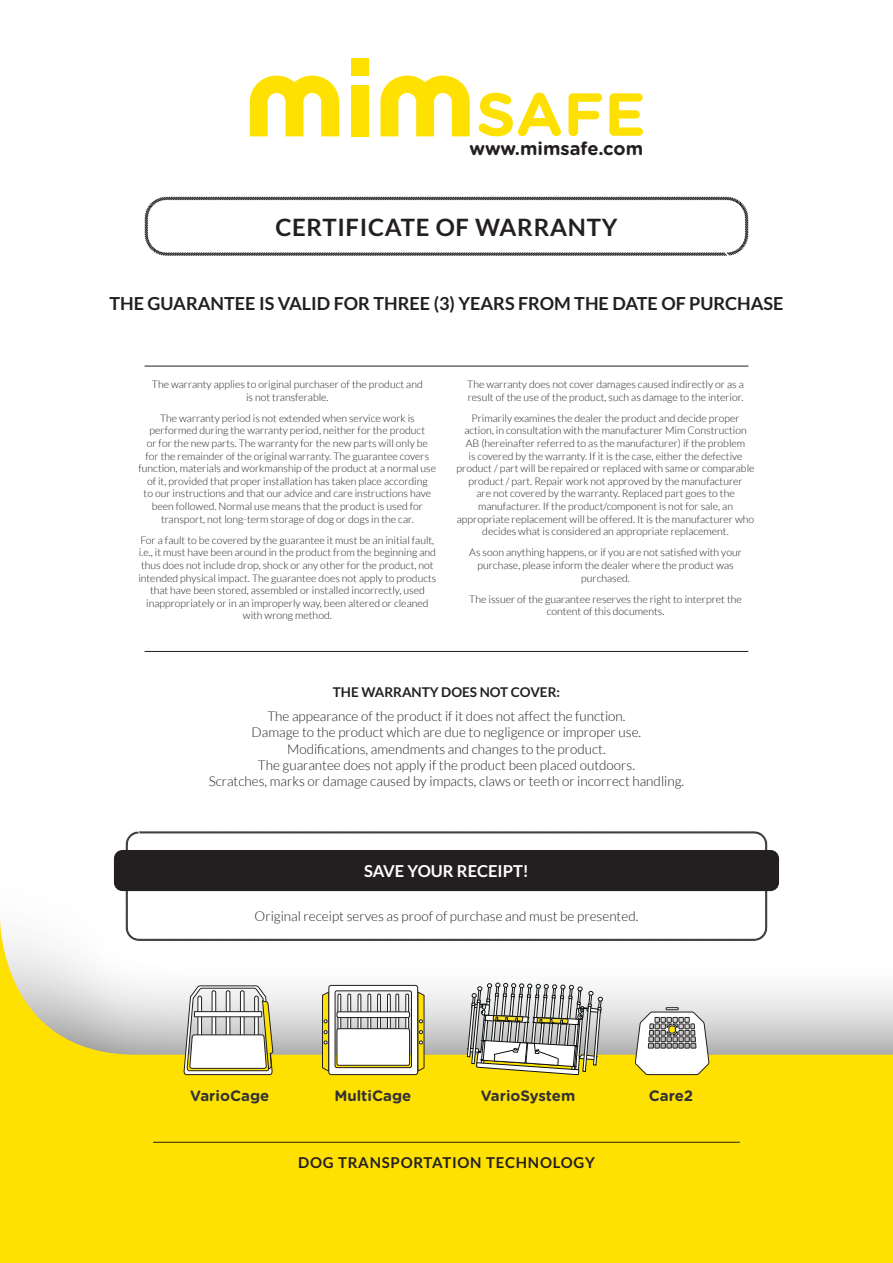
<style>
.page{position:relative;width:893px;height:1263px;background:#fff}
.page>*{position:absolute;margin:0;border:0;box-sizing:border-box;transform-origin:0 0}
.t1{font:700 24px "Lato";letter-spacing:.03em;color:#231f20}
.t2{font:700 18.3px "Gotham Rounded";color:#231f20}
.t3{font:700 18px "Lato";color:#231f20}
.t4{font:700 16.5px "Lato";color:#fff}
.t5{font:700 15px "Gotham Rounded";color:#333233}
.t6{font:700 15px "Lato";letter-spacing:.05em;color:#231f20}
.t7{font:300 13.5px/16.2px "Lato";color:#231f20;text-align:center}
.t8{font:700 13.5px "Lato";color:#231f20}
.t9{font:300 10.5px/12.6px "Lato";color:#231f20;text-align:center}
</style>
<div class="page">
<svg style="left:0;top:920px;width:893px;height:343px;fill:#ffe101"></svg>
<svg style="left:479px;top:93px;width:82px;height:43px"></svg>
<svg style="left:569px;top:93px;width:33px;height:43px"></svg>
<svg style="left:609px;top:93px;width:34px;height:43px"></svg>
<svg style="left:250px;top:76px;width:89px;height:60px"></svg>
<svg style="left:380px;top:76px;width:90px;height:60px"></svg>
<div style="left:351px;top:85px;width:18px;height:51px;background:#ffe101"></div>
<div style="left:351px;top:59px;width:18px;height:17px;background:#ffe101"></div>
<svg style="left:125px;top:831px;width:643px;height:110px"></svg>
<div style="left:114px;top:850px;width:665px;height:41px;background:#231f20;border-radius:9px"></div>
<svg style="left:144px;top:196px;width:605px;height:60px"></svg>
<hr style="left:145px;top:366px;width:603px;height:1px;background:#231f20">
<hr style="left:145px;top:651px;width:603px;height:1px;background:#231f20">
<hr style="left:153px;top:1142px;width:587px;height:1px;background:#231f20">
<svg style="left:184px;top:985px;width:89px;height:97px"></svg>
<div style="left:194px;top:1012px;width:68px;height:5px;background:#fff"></div>
<div style="left:194px;top:1011px;width:68px;height:6px;border:1px solid #231f20"></div>
<svg style="left:467px;top:983px;width:136px;height:92px"></svg>
<svg style="left:322px;top:985px;width:102px;height:90px"></svg>
<svg style="left:635px;top:1007px;width:74px;height:68px"></svg>
<p class="t2" style="left:470px;top:135px;width:175px">www.mimsafe.com</p>
<p class="t1" style="left:275px;top:214px;width:344px">CERTIFICATE OF WARRANTY</p>
<p class="t3" style="left:110px;top:294px;width:675px">THE GUARANTEE IS VALID FOR THREE (3) YEARS FROM THE DATE OF PURCHASE</p>
<p class="t9" style="left:152px;top:378px;width:272px">The warranty applies to original purchaser of the product and is not transferable.</p>
<p class="t9" style="left:138px;top:412px;width:299px">The warranty period is not extended when service work is performed during the warranty period, neither for the product<br>or for the new parts. The warranty for the new parts will only be<br>for the remainder of the original warranty. The guarantee covers function, materials and workmanship of the product at a normal use of it, provided that proper installation has taken place according<br>to our instructions and that our advice and care instructions have been followed. Normal use means that the product is used for transport, not long-term storage of dog or dogs in the car.</p>
<p class="t9" style="left:138px;top:534px;width:299px">For a fault to be covered by the guarantee it must be an initial fault, i.e., it must have been around in the product from the beginning and thus does not include drop, shock or any other for the product, not intended physical impact. The guarantee does not apply to products that have been stored, assembled or installed incorrectly, used inappropriately or in an improperly way, been altered or cleaned with wrong method.</p>
<p class="t9" style="left:467px;top:378px;width:278px;text-align:left">The warranty does not cover damages caused indirectly or as a result of the use of the product, such as damage to the interior.</p>
<p class="t9" style="left:457px;top:412px;width:299px">Primarily examines the dealer the product and decide proper action, in consultation with the manufacturer Mim Construction AB (hereinafter referred to as the manufacturer) if the problem<br>is covered by the warranty. If it is the case, either the defective product / part will be repaired or replaced with same or comparable product / part. Repair work not approved by the manufacturer<br>are not covered by the warranty. Replaced part goes to the manufacturer. If the product/component is not for sale, an appropriate replacement will be offered. It is the manufacturer who decides what is considered an appropriate replacement.</p>
<p class="t9" style="left:469px;top:546px;width:274px">As soon anything happens, or if you are not satisfied with your purchase, please inform the dealer where the product was purchased.</p>
<p class="t9" style="left:469px;top:593px;width:274px">The issuer of the guarantee reserves the right to interpret the content of this documents.</p>
<p class="t8" style="left:333px;top:684px;width:229px">THE WARRANTY DOES NOT COVER:</p>
<p class="t7" style="left:209px;top:708px;width:477px">The appearance of the product if it does not affect the function.<br>Damage to the product which are due to negligence or improper use.<br>Modifications, amendments and changes to the product.<br>The guarantee does not apply if the product been placed outdoors.<br>Scratches, marks or damage caused by impacts, claws or teeth or incorrect handling.</p>
<p class="t4" style="left:364px;top:861px;width:166px">SAVE YOUR RECEIPT!</p>
<p class="t7" style="left:255px;top:908px;width:385px">Original receipt serves as proof of purchase and must be presented.</p>
<p class="t5" style="left:190px;top:1085px;width:81px">VarioCage</p>
<p class="t5" style="left:334px;top:1085px;width:78px">MultiCage</p>
<p class="t5" style="left:481px;top:1085px;width:96px">VarioSystem</p>
<p class="t5" style="left:649px;top:1085px;width:46px">Care2</p>
<p class="t6" style="left:298px;top:1154px;width:298px">DOG TRANSPORTATION TECHNOLOGY</p>
</div>
